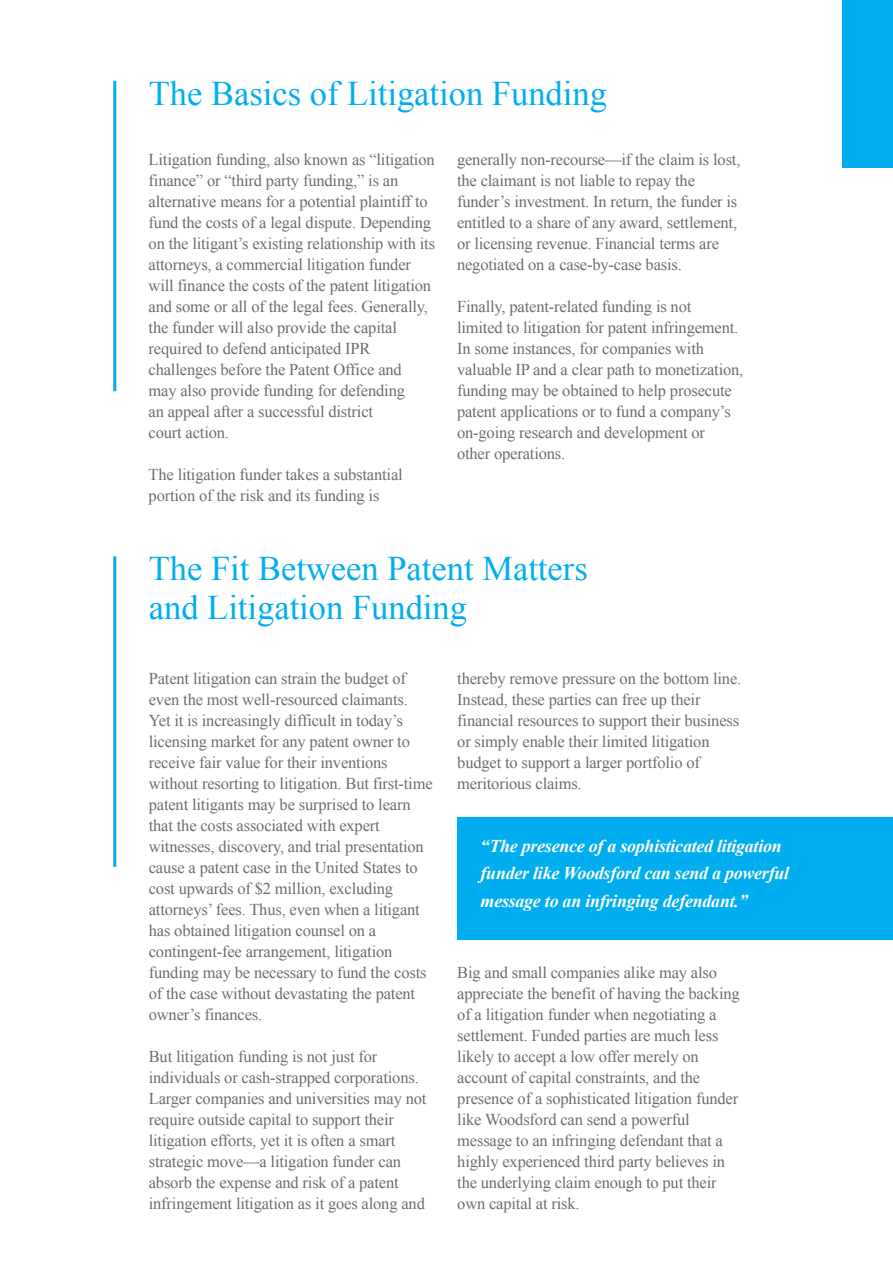
<style>
.page{position:relative;width:893px;height:1263px;background:#fff}
.page>*{position:absolute;margin:0;border:0;box-sizing:border-box;transform-origin:0 0}
.t1{font:34.5px "Times New Roman";color:#00aeef}
.t2{font:italic 700 18px "Times New Roman";letter-spacing:-.015em;color:#fff}
.t3{font:16.5px/21px "Times New Roman";letter-spacing:-.01em;color:#6c6d70}
</style>
<div class="page">
<hr style="left:113px;top:81px;width:3px;height:310px;background:#00aeef">
<div style="left:842px;top:0;width:51px;height:168px;background:#00aeef"></div>
<hr style="left:113px;top:556px;width:3px;height:311px;background:#00aeef">
<div style="left:457px;top:818px;width:436px;height:122px;background:#00aeef"></div>
<p class="t1" style="left:149px;top:74px;width:460px">The Basics of Litigation Funding</p>
<p class="t3" style="left:149px;top:149px;width:288px">Litigation funding, also known as “litigation finance” or “third party funding,” is an</p>
<p class="t3" style="left:149px;top:191px;width:288px">alternative means for a potential plaintiff to fund the costs of a legal dispute. Depending on the litigant’s existing relationship with its attorneys, a commercial litigation funder will finance the costs of the patent litigation and some or all of the legal fees. Generally, the funder will also provide the capital</p>
<p class="t3" style="left:149px;top:338px;width:223px">required to defend anticipated IPR</p>
<p class="t3" style="left:149px;top:359px;width:255px">challenges before the Patent Office and</p>
<p class="t3" style="left:149px;top:380px;width:258px">may also provide funding for defending</p>
<p class="t3" style="left:149px;top:401px;width:226px">an appeal after a successful district</p>
<p class="t3" style="left:149px;top:422px;width:82px">court action.</p>
<p class="t3" style="left:149px;top:464px;width:256px">The litigation funder takes a substantial</p>
<p class="t3" style="left:149px;top:485px;width:232px">portion of the risk and its funding is</p>
<p class="t3" style="left:457px;top:149px;width:285px">generally non-recourse—if the claim is lost, the claimant is not liable to repay the</p>
<p class="t3" style="left:457px;top:191px;width:282px;text-align:justify">funder’s investment. In return, the funder is entitled to a share of any award, settlement, or licensing revenue. Financial terms are</p>
<p class="t3" style="left:457px;top:254px;width:226px">negotiated on a case-by-case basis.</p>
<p class="t3" style="left:457px;top:296px;width:236px">Finally, patent-related funding is not</p>
<p class="t3" style="left:457px;top:317px;width:283px">limited to litigation for patent infringement.<br>In some instances, for companies with</p>
<p class="t3" style="left:457px;top:359px;width:288px">valuable IP and a clear path to monetization, funding may be obtained to help prosecute patent applications or to fund a company’s on-going research and development or</p>
<p class="t3" style="left:457px;top:443px;width:110px">other operations.</p>
<p class="t1" style="left:149px;top:549px;width:440px">The Fit Between Patent Matters</p>
<p class="t1" style="left:149px;top:588px;width:320px">and Litigation Funding</p>
<p class="t3" style="left:149px;top:667px;width:261px;text-align:justify">Patent litigation can strain the budget of even the most well-resourced claimants.<br>Yet it is increasingly difficult in today’s</p>
<p class="t3" style="left:149px;top:730px;width:263px">licensing market for any patent owner to</p>
<p class="t3" style="left:149px;top:751px;width:240px">receive fair value for their inventions</p>
<p class="t3" style="left:149px;top:772px;width:285px">without resorting to litigation. But first-time patent litigants may be surprised to learn that the costs associated with expert</p>
<p class="t3" style="left:149px;top:835px;width:277px">witnesses, discovery, and trial presentation cause a patent case in the United States to cost upwards of $2 million, excluding</p>
<p class="t3" style="left:149px;top:898px;width:273px">attorneys’ fees. Thus, even when a litigant has obtained litigation counsel on a</p>
<p class="t3" style="left:149px;top:940px;width:245px">contingent-fee arrangement, litigation</p>
<p class="t3" style="left:149px;top:961px;width:279px">funding may be necessary to fund the costs of the case without devastating the patent owner’s finances.</p>
<p class="t3" style="left:149px;top:1045px;width:230px">But litigation funding is not just for</p>
<p class="t3" style="left:149px;top:1066px;width:279px">individuals or cash-strapped corporations.<br>Larger companies and universities may not require outside capital to support their</p>
<p class="t3" style="left:149px;top:1129px;width:254px">litigation efforts, yet it is often a smart strategic move—a litigation funder can</p>
<p class="t3" style="left:149px;top:1171px;width:251px">absorb the expense and risk of a patent</p>
<p class="t3" style="left:149px;top:1192px;width:278px">infringement litigation as it goes along and</p>
<p class="t3" style="left:457px;top:667px;width:286px">thereby remove pressure on the bottom line.<br>Instead, these parties can free up their</p>
<p class="t3" style="left:457px;top:709px;width:283px">financial resources to support their business or simply enable their limited litigation</p>
<p class="t3" style="left:457px;top:751px;width:244px">budget to support a larger portfolio of</p>
<p class="t3" style="left:457px;top:772px;width:126px">meritorious claims.</p>
<p class="t2" style="left:481px;top:836px;width:303px">“The presence of a sophisticated litigation</p>
<p class="t2" style="left:481px;top:863px;width:310px">funder like Woodsford can send a powerful</p>
<p class="t2" style="left:481px;top:891px;width:269px">message to an infringing defendant.”</p>
<p class="t3" style="left:457px;top:962px;width:261px">Big and small companies alike may also</p>
<p class="t3" style="left:457px;top:983px;width:284px">appreciate the benefit of having the backing of a litigation funder when negotiating a</p>
<p class="t3" style="left:457px;top:1025px;width:263px">settlement. Funded parties are much less likely to accept a low offer merely on</p>
<p class="t3" style="left:457px;top:1067px;width:245px">account of capital constraints, and the</p>
<p class="t3" style="left:457px;top:1088px;width:282px">presence of a sophisticated litigation funder like Woodsford can send a powerful</p>
<p class="t3" style="left:457px;top:1130px;width:269px">message to an infringing defendant that a highly experienced third party believes in the underlying claim enough to put their own capital at risk.</p>
</div>
